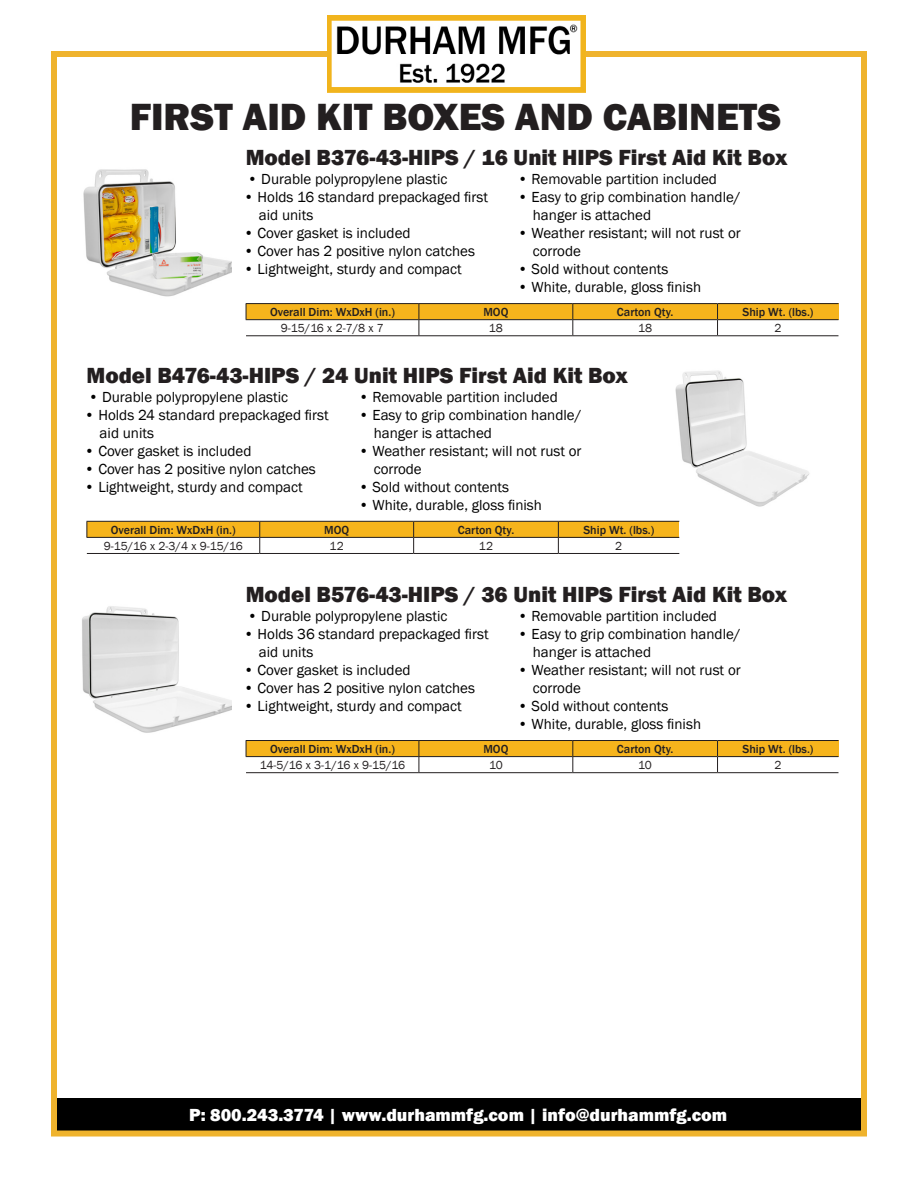
<style>
.page{position:relative;width:918px;height:1188px;background:#fff}
.page>*{position:absolute;margin:0;border:0;box-sizing:border-box;transform-origin:0 0}
.t1{font:800 39px "Franklin Gothic";color:#231f20}
.t2{font:800 22.5px "Franklin Gothic";color:#231f20}
.t3{font:800 18px "Franklin Gothic";color:#fff}
.t4{font:15px/18px "Franklin Gothic";color:#000}
.t5{font:500 12px "Franklin Gothic";color:#231f20}
.t6{font:12px "Franklin Gothic";letter-spacing:-.03em;color:#231f20}
</style>
<div class="page">
<div style="left:54px;top:1098px;width:810px;height:36px;background:#000"></div>
<div style="left:51px;top:51px;width:816px;height:1086px;border:6px solid #efb32d"></div>
<img style="left:327px;top:15px;width:258px;height:78px">
<div style="left:718px;top:304px;width:120px;height:16px;background:#f6b41c"></div>
<hr style="left:246px;top:303px;width:173px;height:1px;background:#231f20">
<hr style="left:419px;top:303px;width:154px;height:1px;background:#231f20">
<hr style="left:573px;top:303px;width:145px;height:1px;background:#231f20">
<hr style="left:718px;top:303px;width:120px;height:1px;background:#231f20">
<hr style="left:718px;top:319px;width:120px;height:1px;background:#231f20">
<svg style="left:246px;top:304px;width:472px;height:31px"></svg>
<hr style="left:246px;top:335px;width:173px;height:1px;background:#231f20">
<hr style="left:419px;top:335px;width:154px;height:1px;background:#231f20">
<hr style="left:573px;top:335px;width:145px;height:1px;background:#231f20">
<hr style="left:718px;top:335px;width:120px;height:1px;background:#231f20">
<div style="left:558px;top:521px;width:121px;height:16px;background:#f6b41c"></div>
<hr style="left:558px;top:521px;width:121px;height:1px;background:#231f20">
<hr style="left:558px;top:537px;width:121px;height:1px;background:#231f20">
<svg style="left:87px;top:521px;width:472px;height:32px"></svg>
<hr style="left:87px;top:553px;width:173px;height:1px;background:#231f20">
<hr style="left:260px;top:553px;width:154px;height:1px;background:#231f20">
<hr style="left:414px;top:553px;width:144px;height:1px;background:#231f20">
<hr style="left:558px;top:553px;width:121px;height:1px;background:#231f20">
<div style="left:718px;top:741px;width:120px;height:16px;background:#f6b41c"></div>
<hr style="left:246px;top:740px;width:173px;height:1px;background:#231f20">
<hr style="left:419px;top:740px;width:154px;height:1px;background:#231f20">
<hr style="left:573px;top:740px;width:145px;height:1px;background:#231f20">
<hr style="left:718px;top:740px;width:120px;height:1px;background:#231f20">
<hr style="left:718px;top:756px;width:120px;height:1px;background:#231f20">
<svg style="left:246px;top:741px;width:472px;height:31px"></svg>
<hr style="left:246px;top:772px;width:173px;height:1px;background:#231f20">
<hr style="left:419px;top:772px;width:154px;height:1px;background:#231f20">
<hr style="left:573px;top:772px;width:145px;height:1px;background:#231f20">
<hr style="left:718px;top:772px;width:120px;height:1px;background:#231f20">
<img style="left:83px;top:169px;width:149px;height:128px">
<img style="left:82px;top:606px;width:150px;height:127px">
<img style="left:675px;top:370px;width:135px;height:137px">
<p class="t1" style="left:130px;top:92px;width:653px">FIRST AID KIT BOXES AND CABINETS</p>
<p class="t2" style="left:246px;top:143px;width:543px">Model B376-43-HIPS / 16 Unit HIPS First Aid Kit Box</p>
<p class="t4" style="left:248px;top:171px;width:201px">• Durable polypropylene plastic</p>
<p class="t4" style="left:244px;top:189px;width:246px">• Holds 16 standard prepackaged first</p>
<p class="t4" style="left:259px;top:207px;width:56px">aid units</p>
<p class="t4" style="left:244px;top:225px;width:168px">• Cover gasket is included</p>
<p class="t4" style="left:244px;top:243px;width:233px">• Cover has 2 positive nylon catches</p>
<p class="t4" style="left:244px;top:261px;width:219px">• Lightweight, sturdy and compact</p>
<p class="t4" style="left:518px;top:171px;width:201px">• Removable partition included</p>
<p class="t4" style="left:533px;top:189px;width:209px;text-indent:-15px">• Easy to grip combination handle/ hanger is attached</p>
<p class="t4" style="left:533px;top:225px;width:209px;text-indent:-15px">• Weather resistant; will not rust or corrode</p>
<p class="t4" style="left:518px;top:261px;width:152px">• Sold without contents</p>
<p class="t4" style="left:518px;top:279px;width:185px">• White, durable, gloss finish</p>
<p class="t5" style="left:270px;top:304px;width:126px">Overall Dim: WxDxH (in.)</p>
<p class="t5" style="left:483px;top:304px;width:27px">MOQ</p>
<p class="t5" style="left:617px;top:304px;width:58px">Carton Qty.</p>
<p class="t5" style="left:743px;top:304px;width:72px">Ship Wt. (lbs.)</p>
<p class="t6" style="left:281px;top:320px;width:105px">9-15/16 x 2-7/8 x 7</p>
<p class="t6" style="left:489px;top:320px;width:15px">18</p>
<p class="t6" style="left:638px;top:320px;width:15px">18</p>
<p class="t6" style="left:774px;top:320px;width:9px">2</p>
<p class="t2" style="left:87px;top:361px;width:543px">Model B476-43-HIPS / 24 Unit HIPS First Aid Kit Box</p>
<p class="t4" style="left:88px;top:389px;width:201px">• Durable polypropylene plastic</p>
<p class="t4" style="left:85px;top:407px;width:246px">• Holds 24 standard prepackaged first</p>
<p class="t4" style="left:100px;top:425px;width:56px">aid units</p>
<p class="t4" style="left:85px;top:443px;width:168px">• Cover gasket is included</p>
<p class="t4" style="left:85px;top:461px;width:233px">• Cover has 2 positive nylon catches</p>
<p class="t4" style="left:85px;top:479px;width:219px">• Lightweight, sturdy and compact</p>
<p class="t4" style="left:359px;top:389px;width:201px">• Removable partition included</p>
<p class="t4" style="left:374px;top:407px;width:209px;text-indent:-15px">• Easy to grip combination handle/ hanger is attached</p>
<p class="t4" style="left:374px;top:443px;width:209px;text-indent:-15px">• Weather resistant; will not rust or corrode</p>
<p class="t4" style="left:359px;top:479px;width:152px">• Sold without contents</p>
<p class="t4" style="left:359px;top:497px;width:185px">• White, durable, gloss finish</p>
<p class="t5" style="left:111px;top:522px;width:126px">Overall Dim: WxDxH (in.)</p>
<p class="t5" style="left:324px;top:522px;width:27px">MOQ</p>
<p class="t5" style="left:458px;top:522px;width:58px">Carton Qty.</p>
<p class="t5" style="left:583px;top:522px;width:72px">Ship Wt. (lbs.)</p>
<p class="t6" style="left:104px;top:538px;width:141px">9-15/16 x 2-3/4 x 9-15/16</p>
<p class="t6" style="left:330px;top:538px;width:16px">12</p>
<p class="t6" style="left:479px;top:538px;width:16px">12</p>
<p class="t6" style="left:615px;top:538px;width:9px">2</p>
<p class="t2" style="left:246px;top:580px;width:543px">Model B576-43-HIPS / 36 Unit HIPS First Aid Kit Box</p>
<p class="t4" style="left:248px;top:608px;width:201px">• Durable polypropylene plastic</p>
<p class="t4" style="left:244px;top:626px;width:246px">• Holds 36 standard prepackaged first</p>
<p class="t4" style="left:259px;top:644px;width:56px">aid units</p>
<p class="t4" style="left:244px;top:662px;width:168px">• Cover gasket is included</p>
<p class="t4" style="left:244px;top:680px;width:233px">• Cover has 2 positive nylon catches</p>
<p class="t4" style="left:244px;top:698px;width:219px">• Lightweight, sturdy and compact</p>
<p class="t4" style="left:518px;top:608px;width:201px">• Removable partition included</p>
<p class="t4" style="left:533px;top:626px;width:209px;text-indent:-15px">• Easy to grip combination handle/ hanger is attached</p>
<p class="t4" style="left:533px;top:662px;width:209px;text-indent:-15px">• Weather resistant; will not rust or corrode</p>
<p class="t4" style="left:518px;top:698px;width:152px">• Sold without contents</p>
<p class="t4" style="left:518px;top:716px;width:185px">• White, durable, gloss finish</p>
<p class="t5" style="left:270px;top:741px;width:126px">Overall Dim: WxDxH (in.)</p>
<p class="t5" style="left:483px;top:741px;width:27px">MOQ</p>
<p class="t5" style="left:617px;top:741px;width:58px">Carton Qty.</p>
<p class="t5" style="left:743px;top:741px;width:72px">Ship Wt. (lbs.)</p>
<p class="t6" style="left:260px;top:757px;width:147px">14-5/16 x 3-1/16 x 9-15/16</p>
<p class="t6" style="left:489px;top:757px;width:15px">10</p>
<p class="t6" style="left:638px;top:757px;width:15px">10</p>
<p class="t6" style="left:774px;top:757px;width:9px">2</p>
<p class="t3" style="left:189px;top:1103px;width:540px">P: 800.243.3774 | www.durhammfg.com | info@durhammfg.com</p>
</div>
